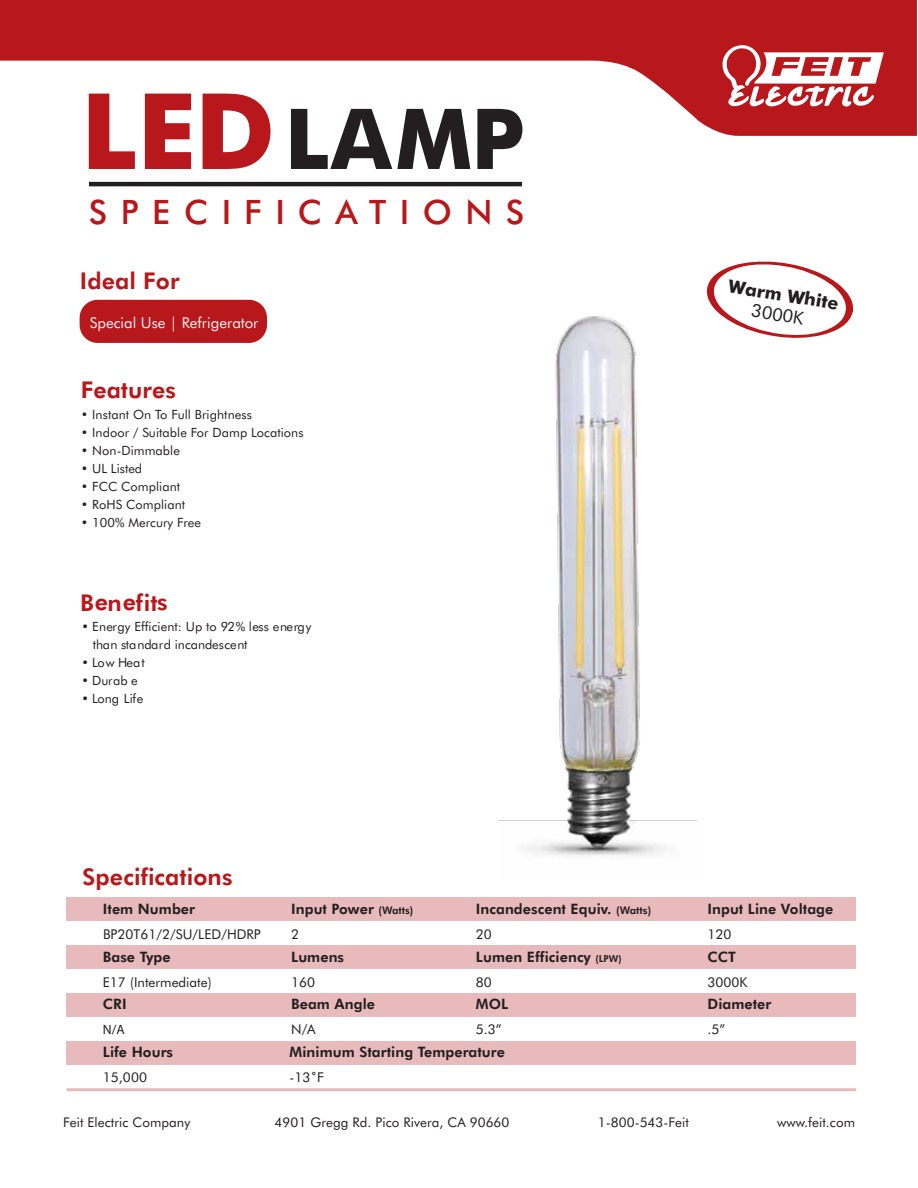
<style>
.page{position:relative;width:918px;height:1188px;background:#fff}
.page>*{position:absolute;margin:0;border:0;box-sizing:border-box;transform-origin:0 0}
.t1{font:700 84px "Futura BT";color:#231f20}
.t2{font:500 33.6px "Futura BT";letter-spacing:.4em;color:#b8181b}
.t3{font:800 23.1px "Futura BT";letter-spacing:.005em;color:#b8181b}
.t4{font:700 17.85px "Futura BT";color:#231f20}
.t5{font:17.85px "Futura BT";color:#231f20}
.t6{font:15px "Futura BT";color:#f5f5f5}
.t7{font:800 14.4px "Futura BT";letter-spacing:.005em;color:#231f20}
.t8{font:13.5px "Futura BT";letter-spacing:.005em;color:#231f20}
.t9{font:13.5px "Myriad Pro";color:#231f20}
.t10{font:13.35px "Futura BT";letter-spacing:.005em;color:#231f20}
.t11{font:12.75px/18.3px "Futura BT";letter-spacing:.005em;color:#231f20}
.s1{font-size:105.45px;color:#b8181b}
.s2{font-size:10.5px}
.s3{font-size:9.6px}
</style>
<div class="page">
<hr style="left:66px;top:1088px;width:790px;height:3px;background:#b8181b">
<div style="left:66px;top:897px;width:790px;height:24px;background:#e9babb"></div>
<div style="left:66px;top:945px;width:790px;height:24px;background:#e9babb"></div>
<div style="left:66px;top:993px;width:790px;height:24px;background:#e9babb"></div>
<div style="left:66px;top:1041px;width:790px;height:24px;background:#e9babb"></div>
<hr style="left:89px;top:182px;width:433px;height:4px;background:#231f20">
<svg style="left:0;top:0;width:917px;height:136px;fill:#b8181b"></svg>
<svg style="left:721px;top:45px;width:163px;height:63px"></svg>
<div style="left:80px;top:300px;width:187px;height:43px;background:#b8181b;border-radius:18px"></div>
<svg style="left:706px;top:261px;width:147px;height:77px"></svg>
<img style="left:499px;top:317px;width:198px;height:539px">
<h1 class="t1" style="left:81px;top:88px;width:445px"><span class="s1">LED</span>LAMP</h1>
<h2 class="t2" style="left:89px;top:191px;width:437px">SPECIFICATIONS</h2>
<h3 class="t3" style="left:80px;top:267px;width:101px">Ideal For</h3>
<p class="t6" style="left:90px;top:314px;width:170px">Special Use | Refrigerator</p>
<h3 class="t3" style="left:81px;top:376px;width:97px">Features</h3>
<p class="t11" style="left:81px;top:405px;width:173px">• Instant On To Full Brightness</p>
<p class="t11" style="left:81px;top:423px;width:224px">• Indoor / Suitable For Damp Locations</p>
<p class="t11" style="left:81px;top:441px;width:101px">• Non-Dimmable</p>
<p class="t11" style="left:81px;top:459px;width:63px">• UL Listed</p>
<p class="t11" style="left:81px;top:477px;width:101px">• FCC Compliant</p>
<p class="t11" style="left:81px;top:495px;width:106px">• RoHS Compliant</p>
<p class="t11" style="left:81px;top:513px;width:122px">• 100% Mercury Free</p>
<h3 class="t3" style="left:80px;top:589px;width:89px">Benefits</h3>
<p class="t11" style="left:93px;top:617px;width:220px;text-indent:-11px">• Energy Efficient: Up to 92% less energy than standard incandescent</p>
<p class="t11" style="left:81px;top:653px;width:65px">• Low Heat</p>
<p class="t11" style="left:81px;top:671px;width:58px">• Durab e</p>
<p class="t11" style="left:81px;top:689px;width:63px">• Long Life</p>
<h3 class="t4" style="left:730px;top:275px;width:113px;rotate:9deg">Warm White</h3>
<h3 class="t5" style="left:753px;top:299px;width:54px;rotate:9deg">3000K</h3>
<h3 class="t3" style="left:82px;top:862px;width:152px">Specifications</h3>
<p class="t7" style="left:103px;top:900px;width:94px">Item Number</p>
<p class="t7" style="left:291px;top:900px;width:124px">Input Power <span class="s2">(Watts)</span></p>
<p class="t7" style="left:476px;top:900px;width:177px">Incandescent Equiv. <span class="s2">(Watts)</span></p>
<p class="t7" style="left:708px;top:900px;width:127px">Input Line Voltage</p>
<p class="t8" style="left:103px;top:926px;width:159px">BP20T61/2/SU/LED/HDRP</p>
<p class="t8" style="left:291px;top:926px;width:9px">2</p>
<p class="t8" style="left:476px;top:926px;width:17px">20</p>
<p class="t8" style="left:291px;top:974px;width:25px">160</p>
<p class="t8" style="left:476px;top:974px;width:17px">80</p>
<p class="t8" style="left:708px;top:926px;width:26px">120</p>
<p class="t7" style="left:476px;top:948px;width:147px">Lumen Efficiency <span class="s3">(LPW)</span></p>
<p class="t7" style="left:708px;top:948px;width:30px">CCT</p>
<p class="t7" style="left:291px;top:948px;width:54px">Lumens</p>
<p class="t7" style="left:103px;top:948px;width:69px">Base Type</p>
<p class="t8" style="left:103px;top:974px;width:110px">E17 (Intermediate)</p>
<p class="t8" style="left:708px;top:974px;width:42px">3000K</p>
<p class="t7" style="left:103px;top:995px;width:25px">CRI</p>
<p class="t7" style="left:291px;top:995px;width:85px">Beam Angle</p>
<p class="t7" style="left:708px;top:995px;width:65px">Diameter</p>
<p class="t7" style="left:103px;top:1043px;width:72px">Life Hours</p>
<p class="t8" style="left:103px;top:1069px;width:46px">15,000</p>
<p class="t7" style="left:476px;top:995px;width:34px">MOL</p>
<p class="t7" style="left:290px;top:1043px;width:217px">Minimum Starting Temperature</p>
<p class="t9" style="left:103px;top:1022px;width:23px">N/A</p>
<p class="t8" style="left:291px;top:1021px;width:26px">N/A</p>
<p class="t8" style="left:476px;top:1021px;width:27px">5.3”</p>
<p class="t8" style="left:708px;top:1021px;width:19px">.5”</p>
<p class="t8" style="left:290px;top:1069px;width:36px">-13˚F</p>
<p class="t10" style="left:63px;top:1114px;width:129px">Feit Electric Company</p>
<p class="t10" style="left:275px;top:1114px;width:236px">4901 Gregg Rd. Pico Rivera, CA 90660</p>
<p class="t10" style="left:598px;top:1114px;width:92px">1-800-543-Feit</p>
<p class="t10" style="left:777px;top:1114px;width:79px">www.feit.com</p>
</div>
